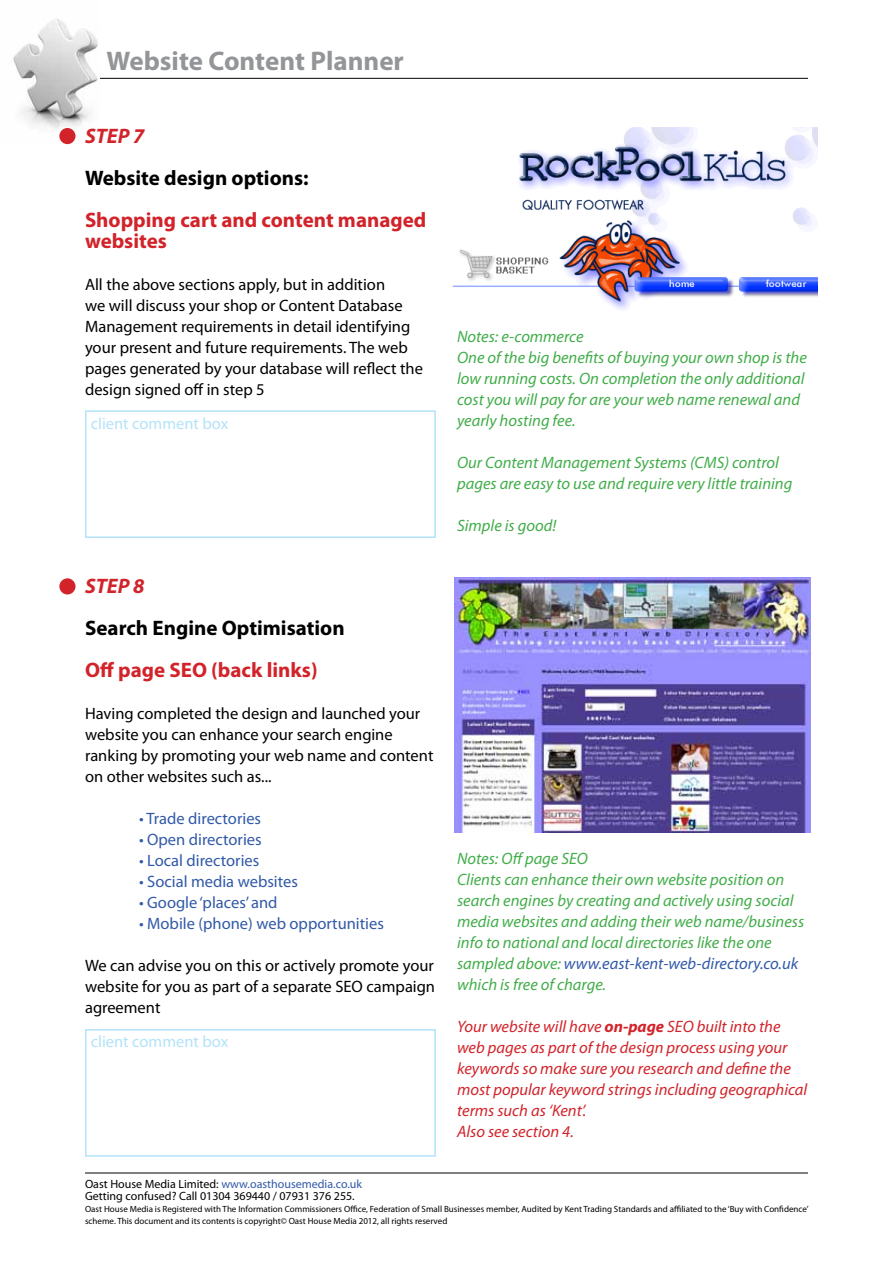
<style>
.page{position:relative;width:893px;height:1263px;background:#fff}
.page>*{position:absolute;margin:0;border:0;box-sizing:border-box;transform-origin:0 0}
.t1{font:700 27px "Myriad Pro";color:#939598}
.t2{font:700 21px/21px "Myriad Pro";color:#d2232a}
.t3{font:700 21px "Myriad Pro";color:#000}
.t4{font:italic 700 21px "Myriad Pro";color:#d2232a}
.t5{font:italic 16.5px/21px "Myriad Pro";color:#41ad49}
.t6{font:16.5px/21px "Myriad Pro";color:#000}
.t7{font:italic 16.5px/21px "Myriad Pro";color:#d2232a}
.t8{font:16.5px "Myriad Pro";color:#3159a8}
.t9{font:16.5px "Myriad Pro";color:#b3e3f9}
.t10{font:12px/12px "Myriad Pro";color:#000}
.t11{font:9px/12px "Myriad Pro";color:#000}
.s1{color:#3159a8}
.s2{font-weight:700}
</style>
<div class="page">
<hr style="left:85px;top:78px;width:723px;height:1px;background:#000">
<hr style="left:85px;top:1172px;width:723px;height:1px;background:#000">
<img style="left:13px;top:18px;width:87px;height:112px">
<div style="left:85px;top:410px;width:351px;height:128px;border:2px solid #b3e3f9"></div>
<div style="left:85px;top:1029px;width:351px;height:128px;border:2px solid #b3e3f9"></div>
<img style="left:452px;top:128px;width:365px;height:182px">
<img style="left:454px;top:577px;width:356px;height:256px">
<div style="left:59px;top:128px;width:17px;height:16px;background:#d2232a;border-radius:50%"></div>
<div style="left:59px;top:578px;width:17px;height:16px;background:#d2232a;border-radius:50%"></div>
<h1 class="t1" style="left:107px;top:43px;width:299px">Website Content Planner</h1>
<p class="t4" style="left:85px;top:123px;width:61px">STEP 7</p>
<p class="t3" style="left:85px;top:165px;width:225px">Website design options:</p>
<p class="t2" style="left:85px;top:209px;width:343px">Shopping cart and content managed websites</p>
<p class="t6" style="left:85px;top:274px;width:339px">All the above sections apply, but in addition<br>we will discuss your shop or Content Database Management requirements in detail identifying your present and future requirements. The web pages generated by your database will reflect the design signed off in step 5</p>
<p class="t9" style="left:91px;top:413px;width:139px">client comment box</p>
<p class="t4" style="left:85px;top:572px;width:61px">STEP 8</p>
<p class="t3" style="left:85px;top:614px;width:261px">Search Engine Optimisation</p>
<p class="t2" style="left:85px;top:658px;width:234px">Off page SEO (back links)</p>
<p class="t6" style="left:85px;top:702px;width:350px">Having completed the design and launched your website you can enhance your search engine ranking by promoting your web name and content on other websites such as...</p>
<p class="t8" style="left:139px;top:808px;width:124px">• Trade directories</p>
<p class="t8" style="left:139px;top:829px;width:124px">• Open directories</p>
<p class="t8" style="left:139px;top:850px;width:122px">• Local directories</p>
<p class="t8" style="left:139px;top:871px;width:160px">• Social media websites</p>
<p class="t8" style="left:139px;top:892px;width:140px">• Google ‘places’ and</p>
<p class="t8" style="left:139px;top:913px;width:246px">• Mobile (phone) web opportunities</p>
<p class="t6" style="left:85px;top:954px;width:352px;text-align:justify">We can advise you on this or actively promote your website for you as part of a separate SEO campaign agreement</p>
<p class="t9" style="left:91px;top:1031px;width:139px">client comment box</p>
<p class="t5" style="left:457px;top:325px;width:351px">Notes: e-commerce<br>One of the big benefits of buying your own shop is the low running costs. On completion the only additional cost you will pay for are your web name renewal and yearly hosting fee.</p>
<p class="t5" style="left:457px;top:451px;width:337px">Our Content Management Systems (CMS) control pages are easy to use and require very little training</p>
<p class="t5" style="left:457px;top:514px;width:101px">Simple is good!</p>
<p class="t5" style="left:457px;top:847px;width:349px">Notes: Off page SEO<br>Clients can enhance their own website position on search engines by creating and actively using social media websites and adding their web name/business info to national and local directories like the one sampled above: <span class="s1">www.east-kent-web-directory.co.uk </span>which is free of charge.</p>
<p class="t7" style="left:457px;top:1015px;width:352px">Your website will have <span class="s2">on-page</span> SEO built into the web pages as part of the design process using your keywords so make sure you research and define the most popular keyword strings including geographical terms such as ‘Kent’.<br>Also see section 4.</p>
<p class="t10" style="left:85px;top:1177px;width:278px">Oast House Media Limited: <span class="s1">www.oasthousemedia.co.uk<br></span>Getting confused? Call 01304 369440 / 07931 376 255.</p>
<p class="t11" style="left:85px;top:1202px;width:725px">Oast House Media is Registered with The Information Commissioners Office, Federation of Small Businesses member, Audited by Kent Trading Standards and affiliated to the ‘Buy with Confidence’ scheme. This document and its contents is copyright© Oast House Media 2012, all rights reserved</p>
</div>
